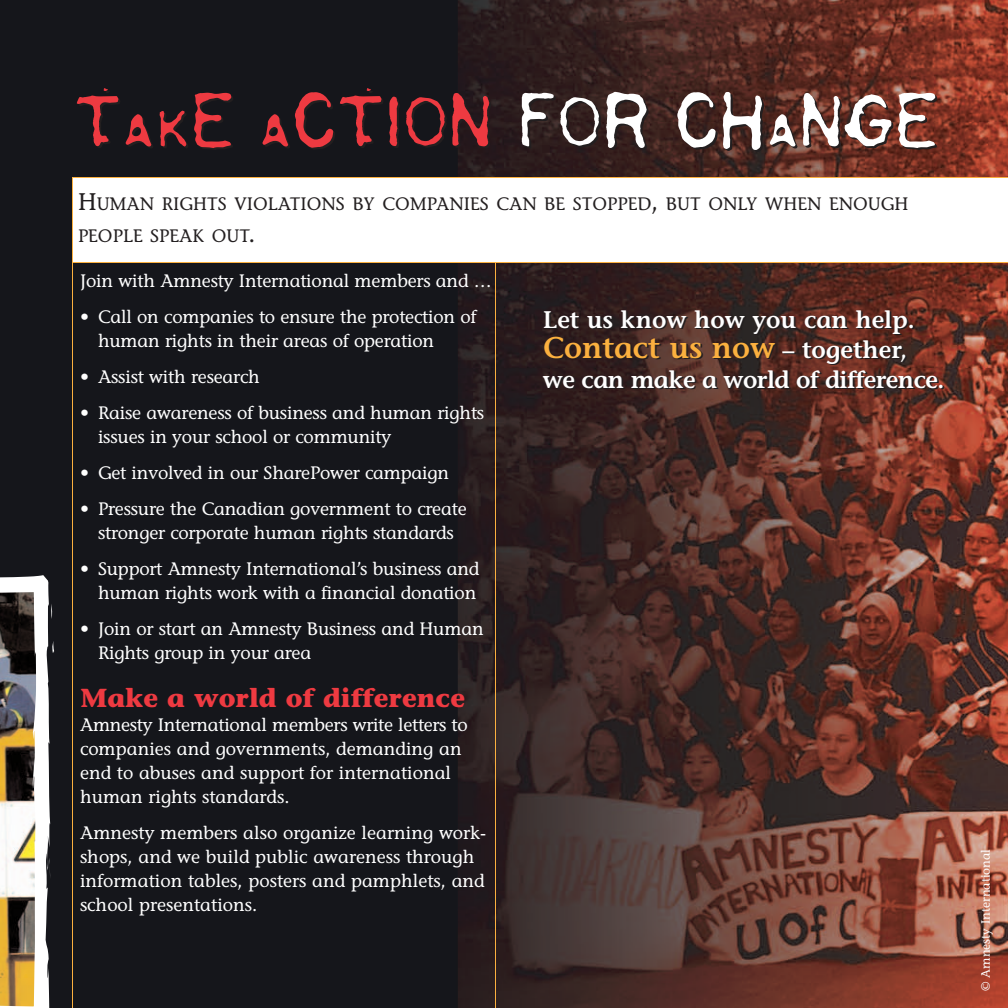
<style>
.page{position:relative;width:1008px;height:1008px;background:#fff}
.page>*{position:absolute;margin:0;border:0;box-sizing:border-box;transform-origin:0 0}
.t1{font:84px "Serapis Caps";letter-spacing:-.035em;color:#ee3a41}
.t2{font:600 30px "Stone Informal";color:#fbb03f}
.t3{font:700 26px "Stone Informal";color:#ee3a41}
.t4{font:600 24px "Stone Informal";letter-spacing:-.025em;color:#fff}
.t5{font:600 24px "Stone Informal";color:#fff}
.t6{font:18px/24px "Stone Informal";letter-spacing:-.01em;color:#fff}
.t7{font:18px/32px "Stone Informal";color:#231f20}
.t8{font:12px "Stone Informal";color:#fff}
.s1{font-size:98px}
.s2{color:#231f20}
.s3{font-size:98px;color:#fff}
.s4{color:#fff}
.s5{font-size:24px}
.s6{font-size:24px;color:#fff}
</style>
<div class="page">
<img style="left:0;top:0;width:1008px;height:1008px">
<svg style="left:72px;top:263px;width:424px;height:745px;background:#17171b"></svg>
<svg style="left:0;top:571px;width:54px;height:437px"></svg>
<svg style="left:72px;top:177px;width:936px;height:86px"></svg>
<h1 class="t1" style="left:72px;top:80px;width:870px">T<span class="s1">ak</span>e <span class="s1">a</span>ction <span class="s2">for ch</span><span class="s3">a</span><span class="s4">nge</span></h1>
<p class="t7" style="left:78px;top:187px;width:832px"><span class="s5">H</span>UMAN RIGHTS VIOLATIONS BY COMPANIES CAN BE STOPPED<span class="s5">,</span> BUT ONLY WHEN ENOUGH<br>PEOPLE SPEAK OUT<span class="s5">.</span></p>
<p class="t6" style="left:80px;top:269px;width:413px">Join with Amnesty International members and …</p>
<p class="t6" style="left:98px;top:305px;width:380px;text-indent:-18px">• Call on companies to ensure the protection of human rights in their areas of operation</p>
<p class="t6" style="left:80px;top:365px;width:181px">• Assist with research</p>
<p class="t6" style="left:98px;top:401px;width:388px;text-indent:-18px">• Raise awareness of business and human rights issues in your school or community</p>
<p class="t6" style="left:80px;top:461px;width:371px">• Get involved in our SharePower campaign</p>
<p class="t6" style="left:80px;top:497px;width:388px;text-align:center">• Pressure the Canadian government to create stronger corporate human rights standards</p>
<p class="t6" style="left:80px;top:557px;width:401px;text-align:right">• Support Amnesty International’s business and human rights work with a financial donation</p>
<p class="t6" style="left:98px;top:617px;width:387px;text-indent:-18px">• Join or start an Amnesty Business and Human<br>Rights group in your area</p>
<h3 class="t3" style="left:80px;top:688px;width:387px">Make a world of difference</h3>
<p class="t6" style="left:80px;top:713px;width:389px">Amnesty International members write letters to companies and governments, demanding an end to abuses and support for international human rights standards.</p>
<p class="t6" style="left:80px;top:821px;width:408px">Amnesty members also organize learning work&shy;shops, and we build public awareness through information tables, posters and pamphlets, and school presentations.</p>
<h3 class="t5" style="left:543px;top:310px;width:373px">Let us know how you can help.</h3>
<h2 class="t2" style="left:543px;top:336px;width:366px">Contact us now <span class="s6">– together,</span></h2>
<h3 class="t4" style="left:543px;top:370px;width:403px">we can make a world of difference.</h3>
<p class="t8" style="left:979px;top:991px;width:144px;rotate:-90deg">© Amnesty International</p>
</div>
